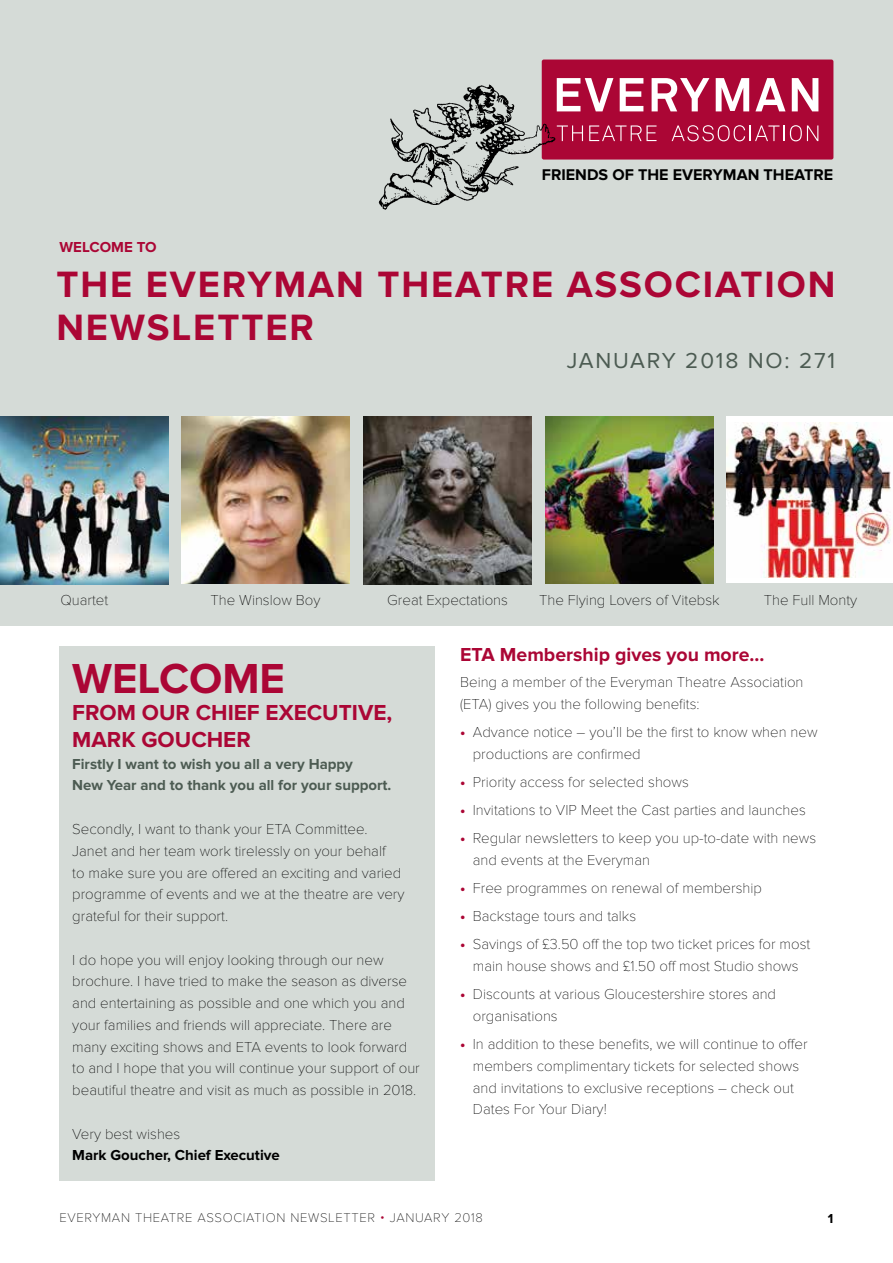
<style>
.page{position:relative;width:893px;height:1263px;background:#fff}
.page>*{position:absolute;margin:0;border:0;box-sizing:border-box;transform-origin:0 0}
.t1{font:700 43.5px "Proxima Nova";color:#ab0635}
.t2{font:700 37.95px/43.5px "Proxima Nova";letter-spacing:.05em;color:#ab0635}
.t3{font:700 22.5px/27px "Proxima Nova";color:#ab0635}
.t4{font:22.5px "Proxima Nova";letter-spacing:.08em;color:#4c5b52}
.t5{font:700 19.5px "Proxima Nova";color:#ab0635}
.t6{font:700 16.05px "Proxima Nova";color:#000}
.t7{font:100 15px/21.8px "Proxima Nova T";color:#000}
.t8{font:700 15px/21.8px "Proxima Nova";color:#4c5b52}
.t9{font:700 15px "Proxima Nova";color:#000}
.t10{font:700 15px "Proxima Nova";color:#ab0635}
.t11{font:700 13.5px "Proxima Nova";color:#000}
.t12{font:100 13.2px "Proxima Nova T";letter-spacing:.05em;color:#000}
.s1{font-family:"Proxima Nova";font-weight:700;color:#ab0635}
.s2{color:#ab0635}
</style>
<div class="page">
<div style="left:0;top:0;width:893px;height:625px;background:#d5dbd7"></div>
<img style="left:0;top:417px;width:169px;height:167px">
<img style="left:181px;top:417px;width:169px;height:167px">
<img style="left:363px;top:417px;width:169px;height:168px">
<img style="left:546px;top:417px;width:168px;height:167px">
<div style="left:726px;top:417px;width:167px;height:166px;background:#fff"></div>
<img style="left:726px;top:422px;width:165px;height:155px">
<div style="left:60px;top:646px;width:375px;height:534px;background:#d5dbd7"></div>
<div style="left:542px;top:60px;width:291px;height:100px;background:#ab0635;border-radius:2px"></div>
<svg style="left:563px;top:78px;width:50px;height:33px"></svg>
<svg style="left:620px;top:78px;width:23px;height:33px"></svg>
<svg style="left:652px;top:78px;width:57px;height:33px"></svg>
<svg style="left:716px;top:78px;width:33px;height:33px"></svg>
<svg style="left:755px;top:78px;width:30px;height:33px"></svg>
<svg style="left:792px;top:78px;width:26px;height:33px"></svg>
<svg style="left:563px;top:125px;width:20px;height:16px"></svg>
<svg style="left:589px;top:125px;width:67px;height:16px"></svg>
<svg style="left:672px;top:125px;width:146px;height:16px"></svg>
<img style="left:378px;top:76px;width:185px;height:134px">
<p class="t6" style="left:542px;top:166px;width:293px">FRIENDS OF THE EVERYMAN THEATRE</p>
<p class="t10" style="left:60px;top:238px;width:98px">WELCOME TO</p>
<h2 class="t2" style="left:56px;top:263px;width:781px">THE EVERYMAN THEATRE ASSOCIATION<br>NEWSLETTER</h2>
<h3 class="t4" style="left:567px;top:347px;width:270px">JANUARY 2018 NO: 271</h3>
<p class="t7" style="left:60px;top:589px;width:49px">Quartet</p>
<p class="t7" style="left:210px;top:589px;width:111px">The Winslow Boy</p>
<p class="t7" style="left:387px;top:589px;width:122px">Great Expectations</p>
<p class="t7" style="left:539px;top:589px;width:182px">The Flying Lovers of Vitebsk</p>
<p class="t7" style="left:764px;top:589px;width:95px">The Full Monty</p>
<h1 class="t1" style="left:72px;top:653px;width:214px">WELCOME</h1>
<h3 class="t3" style="left:72px;top:699px;width:321px">FROM OUR CHIEF EXECUTIVE,<br>MARK GOUCHER</h3>
<p class="t8" style="left:72px;top:753px;width:321px">Firstly I want to wish you all a very Happy<br>New Year and to thank you all for your support.</p>
<p class="t7" style="left:72px;top:818px;width:334px">Secondly, I want to thank your ETA Committee.<br>Janet and her team work tirelessly on your behalf<br>to make sure you are offered an exciting and varied programme of events and we at the theatre are very grateful for their support.</p>
<p class="t7" style="left:72px;top:949px;width:349px">I do hope you will enjoy looking through our new brochure. I have tried to make the season as diverse and entertaining as possible and one which you and your families and friends will appreciate. There are many exciting shows and ETA events to look forward to and I hope that you will continue your support of our beautiful theatre and visit as much as possible in 2018.</p>
<p class="t7" style="left:72px;top:1123px;width:110px">Very best wishes</p>
<p class="t9" style="left:72px;top:1147px;width:209px">Mark Goucher, Chief Executive</p>
<h3 class="t5" style="left:460px;top:643px;width:306px">ETA Membership gives you more…</h3>
<p class="t7" style="left:460px;top:671px;width:345px">Being a member of the Everyman Theatre Association (ETA) gives you the following benefits:</p>
<p class="t7" style="left:473px;top:721px;width:346px;text-indent:-13px"><span class="s1">•</span> Advance notice – you’ll be the first to know when new productions are confirmed</p>
<p class="t7" style="left:460px;top:771px;width:230px"><span class="s1">•</span> Priority access for selected shows</p>
<p class="t7" style="left:460px;top:799px;width:347px"><span class="s1">•</span> Invitations to VIP Meet the Cast parties and launches</p>
<p class="t7" style="left:473px;top:827px;width:345px;text-indent:-13px"><span class="s1">•</span> Regular newsletters to keep you up-to-date with news and events at the Everyman</p>
<p class="t7" style="left:460px;top:877px;width:303px"><span class="s1">•</span> Free programmes on renewal of membership</p>
<p class="t7" style="left:460px;top:905px;width:178px"><span class="s1">•</span> Backstage tours and talks</p>
<p class="t7" style="left:460px;top:934px;width:352px;text-align:center"><span class="s1">•</span> Savings of £3.50 off the top two ticket prices for most main house shows and £1.50 off most Studio shows</p>
<p class="t7" style="left:473px;top:983px;width:305px;text-indent:-13px"><span class="s1">•</span> Discounts at various Gloucestershire stores and organisations</p>
<p class="t7" style="left:473px;top:1033px;width:336px;text-indent:-13px"><span class="s1">•</span> In addition to these benefits, we will continue to offer members complimentary tickets for selected shows and invitations to exclusive receptions – check out Dates For Your Diary!</p>
<p class="t12" style="left:60px;top:1210px;width:425px">EVERYMAN THEATRE ASSOCIATION NEWSLETTER <span class="s2">•</span> JANUARY 2018</p>
<p class="t11" style="left:828px;top:1210px;width:7px">1</p>
</div>
